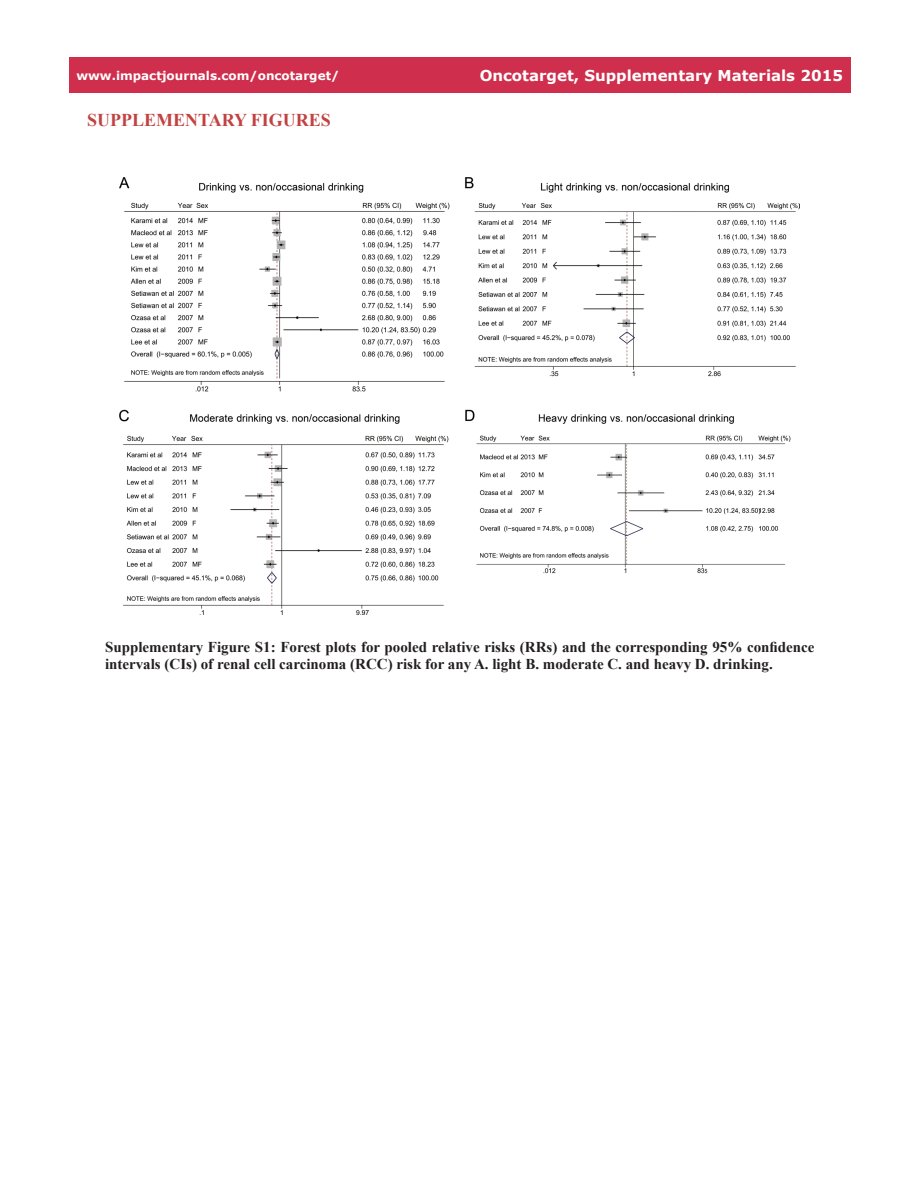
<style>
.page{position:relative;width:918px;height:1188px;background:#fff}
.page>*{position:absolute;margin:0;border:0;box-sizing:border-box;transform-origin:0 0}
.t1{font:700 18px "Times New Roman";color:#c24141}
.FigureText{font:700 15px/16.2px "Times New Roman";color:#231f20}
.t2{font:700 15px "Verdana";color:#fff}
.t3{font:700 12px "Verdana";color:#fff}
</style>
<div class="page">
<div style="left:69px;top:57px;width:781px;height:36px;background:#cf2e4c"></div>
<img style="left:120px;top:178px;width:680px;height:437px">
<p class="t3" style="left:76px;top:67px;width:264px">www.impactjournals.com/oncotarget/</p>
<p class="t2" style="left:480px;top:65px;width:365px">Oncotarget, Supplementary Materials 2015</p>
<p class="t1" style="left:87px;top:108px;width:245px">SUPPLEMENTARY FIGURES</p>
<p class="FigureText" style="left:105px;top:639px;width:711px">Supplementary Figure S1: Forest plots for pooled relative risks (RRs) and the corresponding 95% confidence intervals (CIs) of renal cell carcinoma (RCC) risk for any A. light B. moderate C. and heavy D. drinking.</p>
</div>
